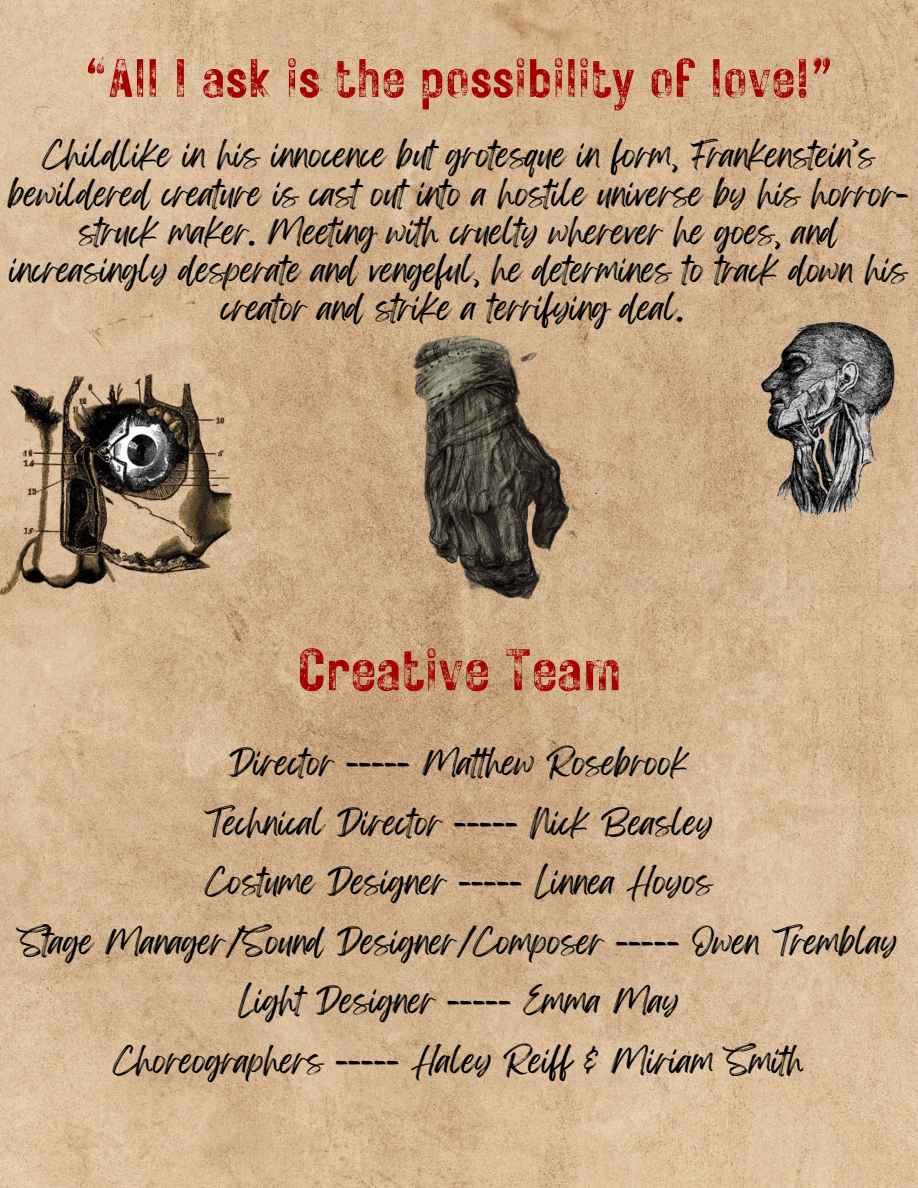
<style>
.page{position:relative;width:918px;height:1188px;background:#fff}
.page>*{position:absolute;margin:0;border:0;box-sizing:border-box;transform-origin:0 0}
.t1{font:58.5px "Rustic Printed Stamp";color:#a40000}
.t2{font:54px "Rustic Printed Stamp";color:#a40000}
.t3{font:30px/38.2px "Feeling Passionate";color:#000;text-align:center}
</style>
<div class="page">
<img style="left:0;top:0;width:918px;height:1188px">
<img style="left:0;top:371px;width:245px;height:223px">
<img style="left:390px;top:328px;width:211px;height:308px">
<img style="left:693px;top:297px;width:225px;height:267px">
<p class="t2" style="left:84px;top:42px;width:751px">“All I ask is the possibility of love!”</p>
<p class="t3" style="left:9px;top:137px;width:901px">Childlike in his innocence but grotesque in form, Frankenstein’s bewildered creature is cast out into a hostile universe by his horror&shy;struck maker. Meeting with cruelty wherever he goes, and increasingly desperate and vengeful, he determines to track down his creator and strike a terrifying deal.</p>
<p class="t1" style="left:297px;top:630px;width:326px">Creative Team</p>
<p class="t3" style="left:229px;top:745px;width:461px">Director ----- Matthew Rosebrook</p>
<p class="t3" style="left:205px;top:804px;width:510px">Technical Director ----- Nick Beasley</p>
<p class="t3" style="left:205px;top:864px;width:509px">Costume Designer ----- Linnea Hoyos</p>
<p class="t3" style="left:20px;top:923px;width:879px">Stage Manager/Sound Designer/Composer ----- Owen Tremblay</p>
<p class="t3" style="left:238px;top:983px;width:443px">Light Designer ----- Emma May</p>
<p class="t3" style="left:113px;top:1043px;width:693px">Choreographers ----- Haley Reiff &amp; Miriam Smith</p>
</div>
